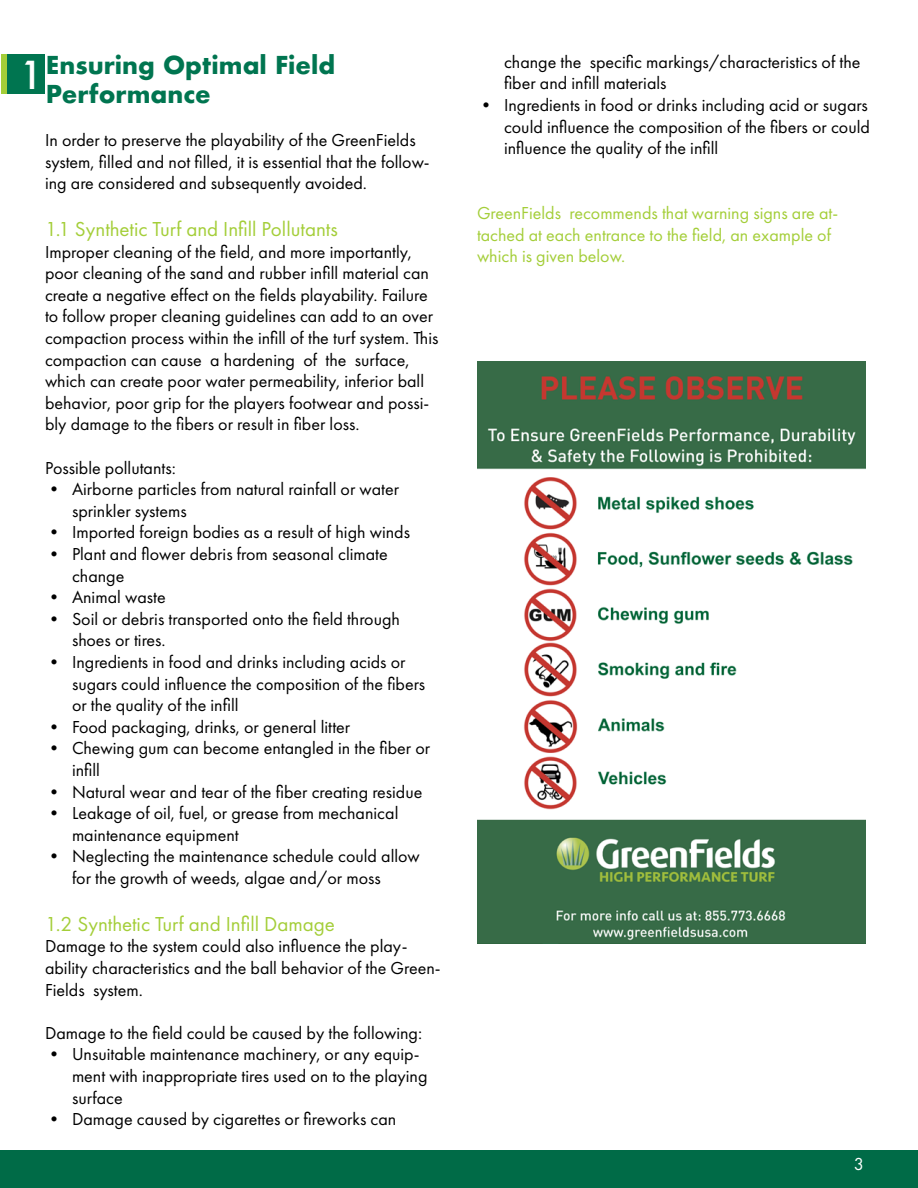
<style>
.page{position:relative;width:918px;height:1188px;background:#fff}
.page>*{position:absolute;margin:0;border:0;box-sizing:border-box;transform-origin:0 0}
.t1{font:500 37.5px "Futura";color:#fff}
.t2{font:700 24px/28.8px "Futura";color:#007550}
.t3{font:21px "Futura PT";color:#a4ce39}
.t4{font:18px/21.6px "Futura PT";color:#000}
.t5{font:18px/21.6px "Futura PT";color:#a4ce39}
.t6{font:18px "Futura PT";color:#fff}
</style>
<div class="page">
<div style="left:0;top:1150px;width:918px;height:38px;background:#006b47"></div>
<div style="left:1px;top:54px;width:6px;height:40px;background:#a4ce39"></div>
<div style="left:7px;top:54px;width:38px;height:40px;background:#007550"></div>
<img style="left:477px;top:362px;width:388px;height:582px">
<h1 class="t1" style="left:20px;top:49px;width:25px">1</h1>
<h2 class="t2" style="left:46px;top:50px;width:291px">Ensuring Optimal Field<br>Performance</h2>
<p class="t4" style="left:45px;top:129px;width:386px">In order to preserve the playability of the GreenFields system, filled and not filled, it is essential that the follow&shy;ing are considered and subsequently avoided.</p>
<p class="t3" style="left:45px;top:216px;width:294px">1.1 Synthetic Turf and Infill Pollutants</p>
<p class="t4" style="left:45px;top:241px;width:395px">Improper cleaning of the field, and more importantly, poor cleaning of the sand and rubber infill material can create a negative effect on the fields playability. Failure to follow proper cleaning guidelines can add to an over compaction process within the infill of the turf system. This compaction can cause a hardening of the surface, which can create poor water permeability, inferior ball behavior, poor grip for the players footwear and possi&shy;bly damage to the fibers or result in fiber loss.</p>
<p class="t4" style="left:45px;top:457px;width:132px">Possible pollutants:</p>
<p class="t4" style="left:72px;top:478px;width:329px;text-indent:-27px">• Airborne particles from natural rainfall or water sprinkler systems</p>
<p class="t4" style="left:45px;top:521px;width:367px">• Imported foreign bodies as a result of high winds</p>
<p class="t4" style="left:72px;top:543px;width:317px;text-indent:-27px">• Plant and flower debris from seasonal climate change</p>
<p class="t4" style="left:45px;top:586px;width:122px">• Animal waste</p>
<p class="t4" style="left:72px;top:608px;width:330px;text-indent:-27px">• Soil or debris transported onto the field through shoes or tires.</p>
<p class="t4" style="left:72px;top:651px;width:355px;text-indent:-27px">• Ingredients in food and drinks including acids or sugars could influence the composition of the fibers or the quality of the infill</p>
<p class="t4" style="left:45px;top:716px;width:307px">• Food packaging, drinks, or general litter</p>
<p class="t4" style="left:72px;top:737px;width:360px;text-indent:-27px">• Chewing gum can become entangled in the fiber or infill</p>
<p class="t4" style="left:45px;top:781px;width:379px">• Natural wear and tear of the fiber creating residue</p>
<p class="t4" style="left:72px;top:802px;width:328px;text-indent:-27px">• Leakage of oil, fuel, or grease from mechanical maintenance equipment</p>
<p class="t4" style="left:72px;top:845px;width:349px;text-indent:-27px">• Neglecting the maintenance schedule could allow for the growth of weeds, algae and/or moss</p>
<p class="t3" style="left:45px;top:911px;width:291px">1.2 Synthetic Turf and Infill Damage</p>
<p class="t4" style="left:45px;top:935px;width:397px">Damage to the system could also influence the play&shy;ability characteristics and the ball behavior of the Green-<br>Fields system.</p>
<p class="t4" style="left:45px;top:1022px;width:379px">Damage to the field could be caused by the following:</p>
<p class="t4" style="left:72px;top:1043px;width:357px;text-indent:-27px">• Unsuitable maintenance machinery, or any equip&shy;ment with inappropriate tires used on to the playing surface</p>
<p class="t4" style="left:45px;top:1108px;width:353px">• Damage caused by cigarettes or fireworks can</p>
<p class="t4" style="left:504px;top:51px;width:358px">change the specific markings/characteristics of the fiber and infill materials</p>
<p class="t4" style="left:504px;top:94px;width:367px;text-align:justify;text-indent:-27px">• Ingredients in food or drinks including acid or sugars could influence the composition of the fibers or could influence the quality of the infill</p>
<p class="t5" style="left:477px;top:202px;width:363px">GreenFields recommends that warning signs are at&shy;tached at each entrance to the field, an example of which is given below.</p>
<p class="t6" style="left:854px;top:1153px;width:12px">3</p>
</div>
